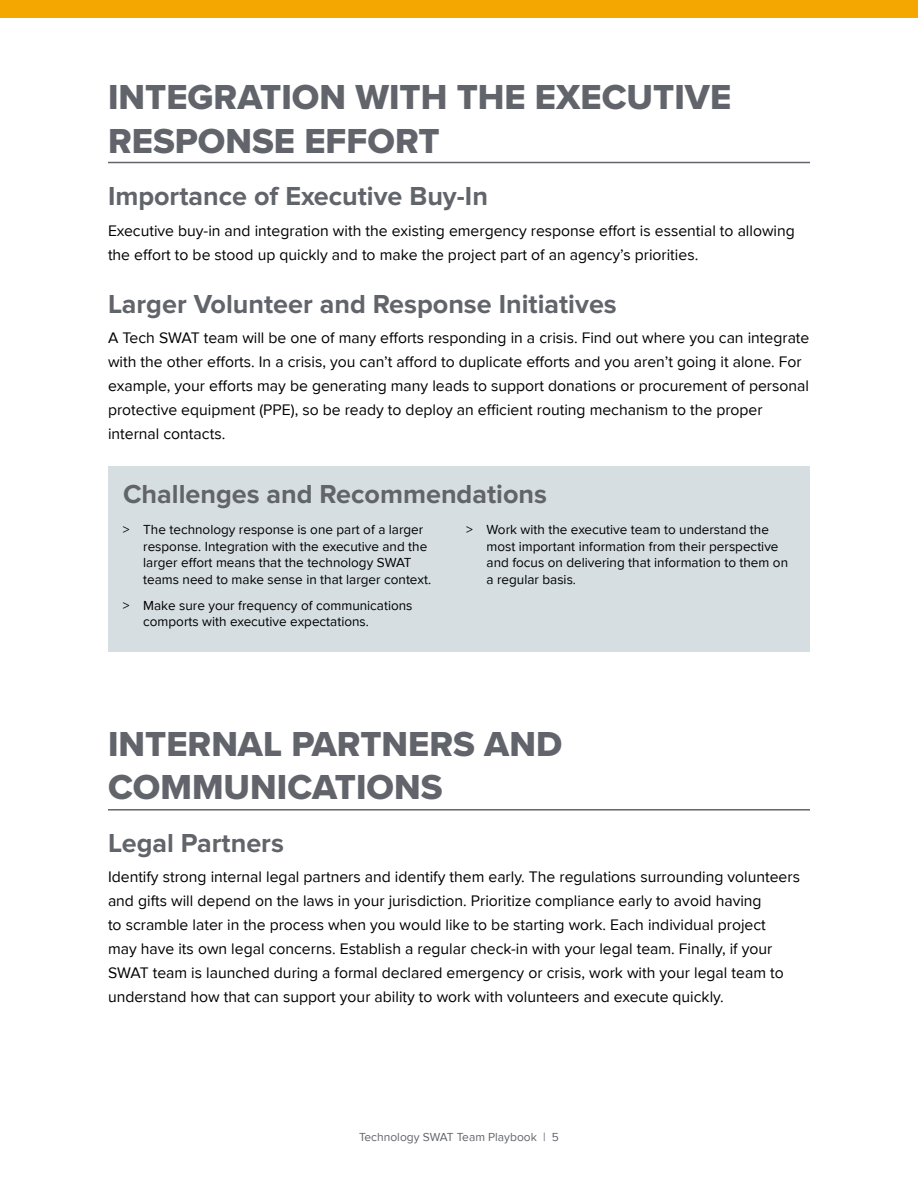
<style>
.page{position:relative;width:918px;height:1188px;background:#fff}
.page>*{position:absolute;margin:0;border:0;box-sizing:border-box;transform-origin:0 0}
.t1{font:36px/43.2px "Proxima Nova Extrabld";color:#61646a}
.t2{font:700 27px "Proxima Nova";color:#61646a}
.t3{font:15.75px/24px "Proxima Nova";color:#000}
.t4{font:13.5px/16.5px "Proxima Nova";color:#000}
.t5{font:12px "Proxima Nova";color:#61646a}
</style>
<div class="page">
<div style="left:0;top:0;width:918px;height:17px;background:#f4a700"></div>
<hr style="left:108px;top:162px;width:702px;height:1px;background:#61646a">
<hr style="left:108px;top:809px;width:702px;height:2px;background:#61646a">
<div style="left:108px;top:467px;width:702px;height:185px;background:#d6dee1"></div>
<h1 class="t1" style="left:108px;top:75px;width:625px">INTEGRATION WITH THE EXECUTIVE<br>RESPONSE EFFORT</h1>
<h2 class="t2" style="left:108px;top:181px;width:381px">Importance of Executive Buy-In</h2>
<p class="t3" style="left:108px;top:219px;width:688px">Executive buy-in and integration with the existing emergency response effort is essential to allowing the effort to be stood up quickly and to make the project part of an agency’s priorities.</p>
<h2 class="t2" style="left:108px;top:288px;width:510px">Larger Volunteer and Response Initiatives</h2>
<p class="t3" style="left:108px;top:326px;width:703px">A Tech SWAT team will be one of many efforts responding in a crisis. Find out where you can integrate with the other efforts. In a crisis, you can’t afford to duplicate efforts and you aren’t going it alone. For example, your efforts may be generating many leads to support donations or procurement of personal protective equipment (PPE), so be ready to deploy an efficient routing mechanism to the proper internal contacts.</p>
<h2 class="t2" style="left:123px;top:478px;width:426px">Challenges and Recommendations</h2>
<p class="t4" style="left:143px;top:522px;width:289px;text-indent:-20px">&gt; The technology response is one part of a larger response. Integration with the executive and the larger effort means that the technology SWAT teams need to make sense in that larger context.</p>
<p class="t4" style="left:143px;top:597px;width:271px;text-indent:-20px">&gt; Make sure your frequency of communications comports with executive expectations.</p>
<p class="t4" style="left:487px;top:522px;width:303px;text-indent:-20px">&gt; Work with the executive team to understand the most important information from their perspective and focus on delivering that information to them on a regular basis.</p>
<h1 class="t1" style="left:108px;top:722px;width:456px">INTERNAL PARTNERS AND<br>COMMUNICATIONS</h1>
<h2 class="t2" style="left:108px;top:827px;width:177px">Legal Partners</h2>
<p class="t3" style="left:108px;top:865px;width:694px">Identify strong internal legal partners and identify them early. The regulations surrounding volunteers and gifts will depend on the laws in your jurisdiction. Prioritize compliance early to avoid having<br>to scramble later in the process when you would like to be starting work. Each individual project<br>may have its own legal concerns. Establish a regular check-in with your legal team. Finally, if your SWAT team is launched during a formal declared emergency or crisis, work with your legal team to understand how that can support your ability to work with volunteers and execute quickly.</p>
<p class="t5" style="left:359px;top:1130px;width:201px">Technology SWAT Team Playbook | 5</p>
</div>
